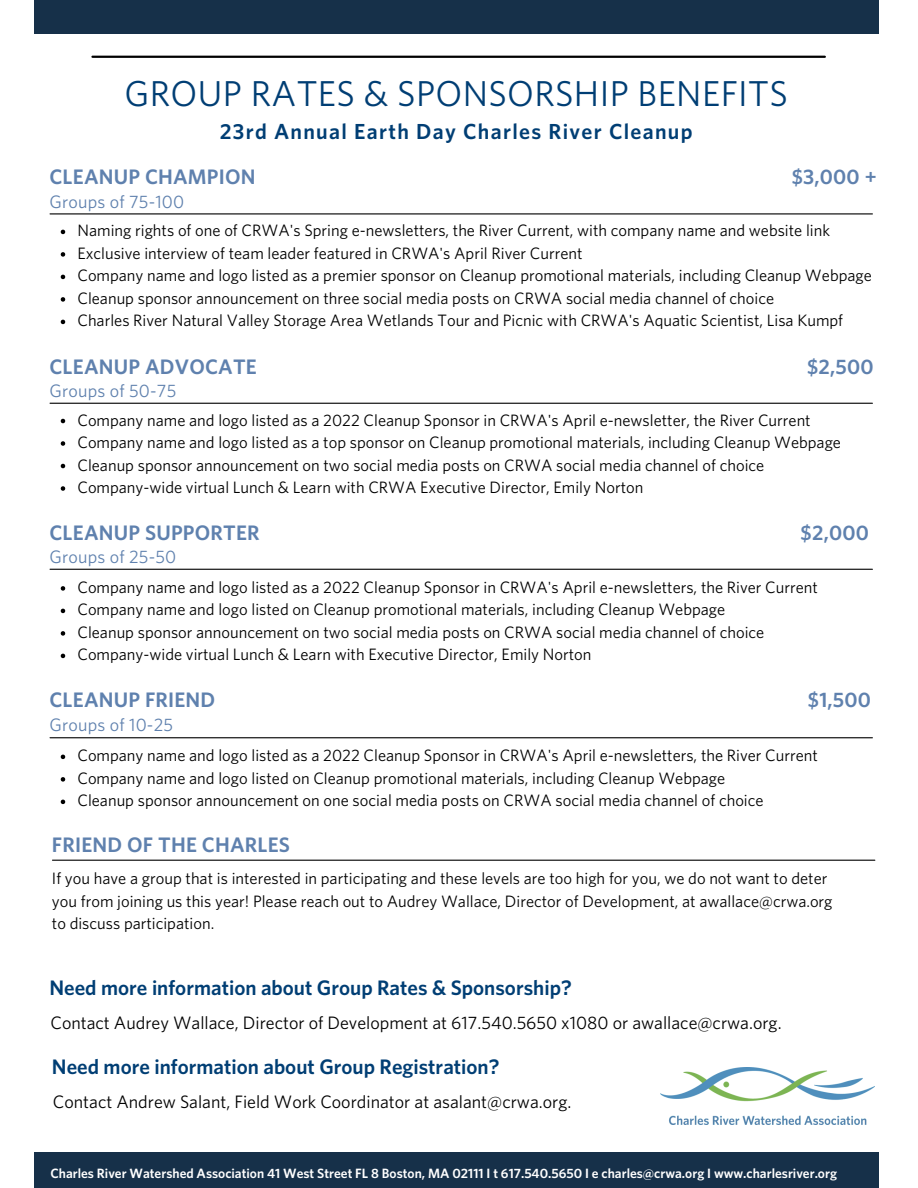
<style>
.page{position:relative;width:918px;height:1188px;background:#fff}
.page>*{position:absolute;margin:0;border:0;box-sizing:border-box;transform-origin:0 0}
.t1{font:36px "Whitney";letter-spacing:.01em;color:#003e74}
.t2{font:600 21.75px "Whitney";letter-spacing:.06em;color:#003e74}
.t3{font:600 21px "Whitney";letter-spacing:.01em;color:#5f81ae}
.t4{font:600 21px "Whitney";color:#003e74}
.t5{font:18px "Whitney";color:#000}
.t6{font:18px "Whitney";letter-spacing:.01em;color:#5f81ae}
.t7{font:16.5px/22.5px "Whitney";color:#000}
.t8{font:600 13.5px "Whitney";color:#fff}
</style>
<div class="page">
<div style="left:35px;top:1153px;width:844px;height:35px;background:#163049"></div>
<div style="left:35px;top:0;width:844px;height:34px;background:#163049"></div>
<hr style="left:92px;top:56px;width:733px;height:2px;background:#000">
<hr style="left:52px;top:860px;width:823px;height:1px;background:#000">
<svg style="left:61px;top:230px;width:4px;height:4px"></svg>
<svg style="left:61px;top:252px;width:4px;height:5px"></svg>
<svg style="left:61px;top:275px;width:4px;height:4px"></svg>
<svg style="left:61px;top:297px;width:4px;height:5px"></svg>
<svg style="left:61px;top:320px;width:4px;height:4px"></svg>
<hr style="left:50px;top:213px;width:822px;height:1px;background:#000">
<svg style="left:61px;top:419px;width:4px;height:4px"></svg>
<svg style="left:61px;top:441px;width:4px;height:5px"></svg>
<svg style="left:61px;top:464px;width:4px;height:4px"></svg>
<svg style="left:61px;top:486px;width:4px;height:5px"></svg>
<hr style="left:50px;top:403px;width:822px;height:1px;background:#000">
<svg style="left:61px;top:586px;width:4px;height:5px"></svg>
<svg style="left:61px;top:609px;width:4px;height:4px"></svg>
<svg style="left:61px;top:631px;width:4px;height:5px"></svg>
<svg style="left:61px;top:654px;width:4px;height:4px"></svg>
<hr style="left:50px;top:569px;width:822px;height:1px;background:#000">
<svg style="left:61px;top:755px;width:4px;height:4px"></svg>
<svg style="left:61px;top:777px;width:4px;height:5px"></svg>
<svg style="left:61px;top:800px;width:4px;height:4px"></svg>
<hr style="left:50px;top:737px;width:822px;height:1px;background:#000">
<img style="left:660px;top:1068px;width:215px;height:57px">
<p class="t1" style="left:125px;top:77px;width:665px">GROUP RATES &amp; SPONSORSHIP BENEFITS</p>
<p class="t2" style="left:220px;top:122px;width:474px">23rd Annual Earth Day Charles River Cleanup</p>
<p class="t3" style="left:49px;top:167px;width:208px">CLEANUP CHAMPION</p>
<p class="t3" style="left:792px;top:167px;width:86px">$3,000 +</p>
<p class="t7" style="left:78px;top:220px;width:754px">Naming rights of one of CRWA's Spring e-newsletters, the River Current, with company name and website link</p>
<p class="t7" style="left:78px;top:243px;width:507px">Exclusive interview of team leader featured in CRWA's April River Current</p>
<p class="t7" style="left:78px;top:265px;width:796px">Company name and logo listed as a premier sponsor on Cleanup promotional materials, including Cleanup Webpage</p>
<p class="t7" style="left:78px;top:288px;width:698px">Cleanup sponsor announcement on three social media posts on CRWA social media channel of choice</p>
<p class="t7" style="left:78px;top:310px;width:767px">Charles River Natural Valley Storage Area Wetlands Tour and Picnic with CRWA's Aquatic Scientist, Lisa Kumpf</p>
<p class="t6" style="left:49px;top:193px;width:136px">Groups of 75-100</p>
<p class="t3" style="left:49px;top:357px;width:209px">CLEANUP ADVOCATE</p>
<p class="t3" style="left:807px;top:357px;width:68px">$2,500</p>
<p class="t7" style="left:78px;top:409px;width:735px">Company name and logo listed as a 2022 Cleanup Sponsor in CRWA's April e-newsletter, the River Current</p>
<p class="t7" style="left:78px;top:432px;width:765px">Company name and logo listed as a top sponsor on Cleanup promotional materials, including Cleanup Webpage</p>
<p class="t7" style="left:78px;top:454px;width:688px">Cleanup sponsor announcement on two social media posts on CRWA social media channel of choice</p>
<p class="t7" style="left:78px;top:477px;width:567px">Company-wide virtual Lunch &amp; Learn with CRWA Executive Director, Emily Norton</p>
<p class="t6" style="left:49px;top:383px;width:128px">Groups of 50-75</p>
<p class="t3" style="left:49px;top:523px;width:212px">CLEANUP SUPPORTER</p>
<p class="t3" style="left:801px;top:523px;width:70px">$2,000</p>
<p class="t7" style="left:78px;top:577px;width:742px">Company name and logo listed as a 2022 Cleanup Sponsor in CRWA's April e-newsletters, the River Current</p>
<p class="t7" style="left:78px;top:599px;width:649px">Company name and logo listed on Cleanup promotional materials, including Cleanup Webpage</p>
<p class="t7" style="left:78px;top:622px;width:688px">Cleanup sponsor announcement on two social media posts on CRWA social media channel of choice</p>
<p class="t7" style="left:78px;top:644px;width:515px">Company-wide virtual Lunch &amp; Learn with Executive Director, Emily Norton</p>
<p class="t6" style="left:49px;top:549px;width:128px">Groups of 25-50</p>
<p class="t3" style="left:49px;top:690px;width:167px">CLEANUP FRIEND</p>
<p class="t3" style="left:808px;top:690px;width:65px">$1,500</p>
<p class="t7" style="left:78px;top:745px;width:742px">Company name and logo listed as a 2022 Cleanup Sponsor in CRWA's April e-newsletters, the River Current</p>
<p class="t7" style="left:78px;top:768px;width:649px">Company name and logo listed on Cleanup promotional materials, including Cleanup Webpage</p>
<p class="t7" style="left:78px;top:790px;width:688px">Cleanup sponsor announcement on one social media posts on CRWA social media channel of choice</p>
<p class="t6" style="left:49px;top:716px;width:125px">Groups of 10-25</p>
<p class="t3" style="left:52px;top:836px;width:240px">FRIEND OF THE CHARLES</p>
<p class="t7" style="left:52px;top:868px;width:782px">If you have a group that is interested in participating and these levels are too high for you, we do not want to deter you from joining us this year! Please reach out to Audrey Wallace, Director of Development, at awallace@crwa.org to discuss participation.</p>
<p class="t4" style="left:49px;top:978px;width:524px">Need more information about Group Rates &amp; Sponsorship?</p>
<p class="t5" style="left:51px;top:1014px;width:733px">Contact Audrey Wallace, Director of Development at 617.540.5650 x1080 or awallace@crwa.org.</p>
<p class="t4" style="left:52px;top:1058px;width:449px">Need more information about Group Registration?</p>
<p class="t5" style="left:53px;top:1094px;width:520px">Contact Andrew Salant, Field Work Coordinator at asalant@crwa.org.</p>
<p class="t8" style="left:51px;top:1167px;width:788px">Charles River Watershed Association 41 West Street FL 8 Boston, MA 02111 I t 617.540.5650 I e charles@crwa.org I www.charlesriver.org</p>
</div>
